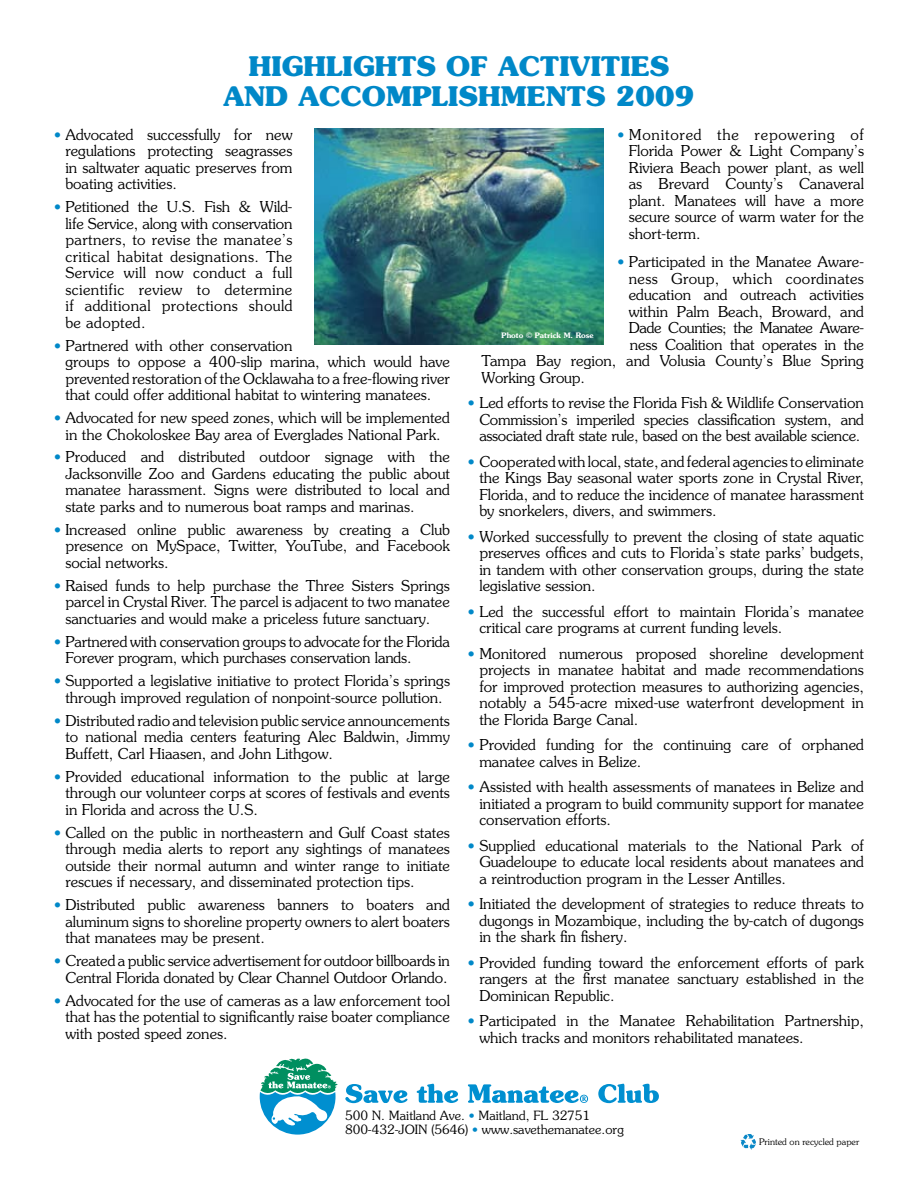
<style>
.page{position:relative;width:918px;height:1188px;background:#fff}
.page>*{position:absolute;margin:0;border:0;box-sizing:border-box;transform-origin:0 0}
.t1{font:700 27px/30px "Souvenir";letter-spacing:.01em;color:#0088c8;text-align:center}
.t2{font:300 15px/16.5px "Souvenir";color:#000;text-align:justify}
.t3{font:300 15px "Souvenir";letter-spacing:-.025em;color:#000}
.t4{font:300 15px "Souvenir";letter-spacing:.025em;color:#000}
.t5{font:300 12.75px/14.1px "Souvenir";color:#000}
.t6{font:300 9px "Souvenir";color:#000}
.t7{font:600 7.5px "Souvenir";color:#fff}
.s1{color:#0088c8}
</style>
<div class="page">
<svg style="left:260px;top:1059px;width:78px;height:76px"></svg>
<svg style="left:345px;top:1084px;width:62px;height:19px"></svg>
<svg style="left:417px;top:1084px;width:41px;height:19px"></svg>
<svg style="left:468px;top:1084px;width:120px;height:19px"></svg>
<svg style="left:598px;top:1084px;width:61px;height:19px"></svg>
<svg style="left:740px;top:1134px;width:16px;height:16px"></svg>
<img style="left:314px;top:128px;width:290px;height:217px">
<h1 class="t1" style="left:224px;top:50px;width:472px">HIGHLIGHTS OF ACTIVITIES<br>AND ACCOMPLISHMENTS 2009</h1>
<p class="t2" style="left:65px;top:126px;width:229px;text-indent:-11px"><span class="s1">•</span> Advocated successfully for new regulations protecting seagrasses in saltwater aquatic preserves from boating activities.</p>
<p class="t2" style="left:65px;top:198px;width:229px;text-indent:-11px"><span class="s1">•</span> Petitioned the U.S. Fish &amp; Wild&shy;life Service, along with conservation partners, to revise the manatee’s critical habitat designations. The Service will now conduct a full scientific review to determine if additional protections should be adopted.</p>
<p class="t2" style="left:65px;top:337px;width:386px;text-align:left;text-indent:-11px"><span class="s1">•</span> Partnered with other conservation<br>groups to oppose a 400-slip marina, which would have prevented restoration of the Ocklawaha to a free-flowing river that could offer additional habitat to wintering manatees.</p>
<p class="t2" style="left:54px;top:409px;width:397px;text-align:center"><span class="s1">•</span> Advocated for new speed zones, which will be implemented in the Chokoloskee Bay area of Everglades National Park.</p>
<p class="t2" style="left:65px;top:448px;width:386px;text-indent:-11px"><span class="s1">•</span> Produced and distributed outdoor signage with the Jacksonville Zoo and Gardens educating the public about manatee harassment. Signs were distributed to local and state parks and to numerous boat ramps and marinas.</p>
<p class="t2" style="left:65px;top:521px;width:386px;text-indent:-11px"><span class="s1">•</span> Increased online public awareness by creating a Club presence on MySpace, Twitter, YouTube, and Facebook social networks.</p>
<p class="t2" style="left:65px;top:577px;width:386px;text-indent:-11px"><span class="s1">•</span> Raised funds to help purchase the Three Sisters Springs parcel in Crystal River. The parcel is adjacent to two manatee sanctuaries and would make a priceless future sanctuary.</p>
<p class="t2" style="left:65px;top:633px;width:386px;text-indent:-11px"><span class="s1">•</span> Partnered with conservation groups to advocate for the Florida<br>Forever program, which purchases conservation lands.</p>
<p class="t2" style="left:54px;top:672px;width:398px;text-align:center"><span class="s1">•</span> Supported a legislative initiative to protect Florida’s springs through improved regulation of nonpoint-source pollution.</p>
<p class="t2" style="left:65px;top:712px;width:386px;text-indent:-11px"><span class="s1">•</span> Distributed radio and television public service announcements to national media centers featuring Alec Baldwin, Jimmy Buffett, Carl Hiaasen, and John Lithgow.</p>
<p class="t2" style="left:65px;top:768px;width:386px;text-indent:-11px"><span class="s1">•</span> Provided educational information to the public at large through our volunteer corps at scores of festivals and events in Florida and across the U.S.</p>
<p class="t2" style="left:65px;top:824px;width:386px;text-indent:-11px"><span class="s1">•</span> Called on the public in northeastern and Gulf Coast states through media alerts to report any sightings of manatees outside their normal autumn and winter range to initiate rescues if necessary, and disseminated protection tips.</p>
<p class="t2" style="left:65px;top:896px;width:386px;text-indent:-11px"><span class="s1">•</span> Distributed public awareness banners to boaters and aluminum signs to shoreline property owners to alert boaters that manatees may be present.</p>
<p class="t2" style="left:54px;top:952px;width:397px;text-align:right"><span class="s1">•</span> Created a public service advertisement for outdoor billboards in<br>Central Florida donated by Clear Channel Outdoor Orlando.</p>
<p class="t2" style="left:65px;top:992px;width:386px;text-indent:-11px"><span class="s1">•</span> Advocated for the use of cameras as a law enforcement tool that has the potential to significantly raise boater compliance with posted speed zones.</p>
<p class="t2" style="left:629px;top:126px;width:237px;text-indent:-11px"><span class="s1">•</span> Monitored the repowering of Florida Power &amp; Light Company’s Riviera Beach power plant, as well as Brevard County’s Canaveral plant. Manatees will have a more secure source of warm water for the short-term.</p>
<p class="t2" style="left:617px;top:253px;width:248px"><span class="s1">•</span> Participated in the Manatee Aware-</p>
<p class="t4" style="left:629px;top:269px;width:237px">ness Group, which coordinates</p>
<p class="t2" style="left:629px;top:286px;width:237px">education and outreach activities</p>
<p class="t2" style="left:629px;top:303px;width:237px">within Palm Beach, Broward, and</p>
<p class="t3" style="left:629px;top:318px;width:237px">Dade Counties; the Manatee Aware-</p>
<p class="t2" style="left:630px;top:336px;width:235px">ness Coalition that operates in the</p>
<p class="t2" style="left:481px;top:352px;width:384px">Tampa Bay region, and Volusia County’s Blue Spring</p>
<p class="t2" style="left:481px;top:369px;width:105px">Working Group.</p>
<p class="t2" style="left:479px;top:394px;width:386px;text-indent:-11px"><span class="s1">•</span> Led efforts to revise the Florida Fish &amp; Wildlife Conservation Commission’s imperiled species classification system, and associated draft state rule, based on the best available science.</p>
<p class="t2" style="left:479px;top:453px;width:386px;text-indent:-11px"><span class="s1">•</span> Cooperated with local, state, and federal agencies to eliminate the Kings Bay seasonal water sports zone in Crystal River, Florida, and to reduce the incidence of manatee harassment by snorkelers, divers, and swimmers.</p>
<p class="t2" style="left:479px;top:528px;width:386px;text-indent:-11px"><span class="s1">•</span> Worked successfully to prevent the closing of state aquatic preserves offices and cuts to Florida’s state parks’ budgets, in tandem with other conservation groups, during the state legislative session.</p>
<p class="t2" style="left:479px;top:603px;width:386px;text-indent:-11px"><span class="s1">•</span> Led the successful effort to maintain Florida’s manatee critical care programs at current funding levels.</p>
<p class="t2" style="left:479px;top:645px;width:386px;text-indent:-11px"><span class="s1">•</span> Monitored numerous proposed shoreline development projects in manatee habitat and made recommendations for improved protection measures to authorizing agencies, notably a 545-acre mixed-use waterfront development in the Florida Barge Canal.</p>
<p class="t2" style="left:479px;top:736px;width:386px;text-indent:-11px"><span class="s1">•</span> Provided funding for the continuing care of orphaned manatee calves in Belize.</p>
<p class="t2" style="left:479px;top:778px;width:386px;text-indent:-11px"><span class="s1">•</span> Assisted with health assessments of manatees in Belize and initiated a program to build community support for manatee conservation efforts.</p>
<p class="t2" style="left:479px;top:837px;width:386px;text-indent:-11px"><span class="s1">•</span> Supplied educational materials to the National Park of Guadeloupe to educate local residents about manatees and a reintroduction program in the Lesser Antilles.</p>
<p class="t2" style="left:479px;top:895px;width:386px;text-indent:-11px"><span class="s1">•</span> Initiated the development of strategies to reduce threats to dugongs in Mozambique, including the by-catch of dugongs in the shark fin fishery.</p>
<p class="t2" style="left:479px;top:954px;width:386px;text-indent:-11px"><span class="s1">•</span> Provided funding toward the enforcement efforts of park rangers at the first manatee sanctuary established in the Dominican Republic.</p>
<p class="t2" style="left:479px;top:1012px;width:386px;text-indent:-11px"><span class="s1">•</span> Participated in the Manatee Rehabilitation Partnership, which tracks and monitors rehabilitated manatees.</p>
<p class="t7" style="left:502px;top:330px;width:94px">Photo © Patrick M. Rose</p>
<p class="t5" style="left:345px;top:1108px;width:280px">500 N. Maitland Ave. <span class="s1">•</span> Maitland, FL 32751<br>800-432-JOIN (5646) <span class="s1">•</span> www.savethemanatee.org</p>
<p class="t6" style="left:759px;top:1136px;width:102px">Printed on recycled paper</p>
</div>
